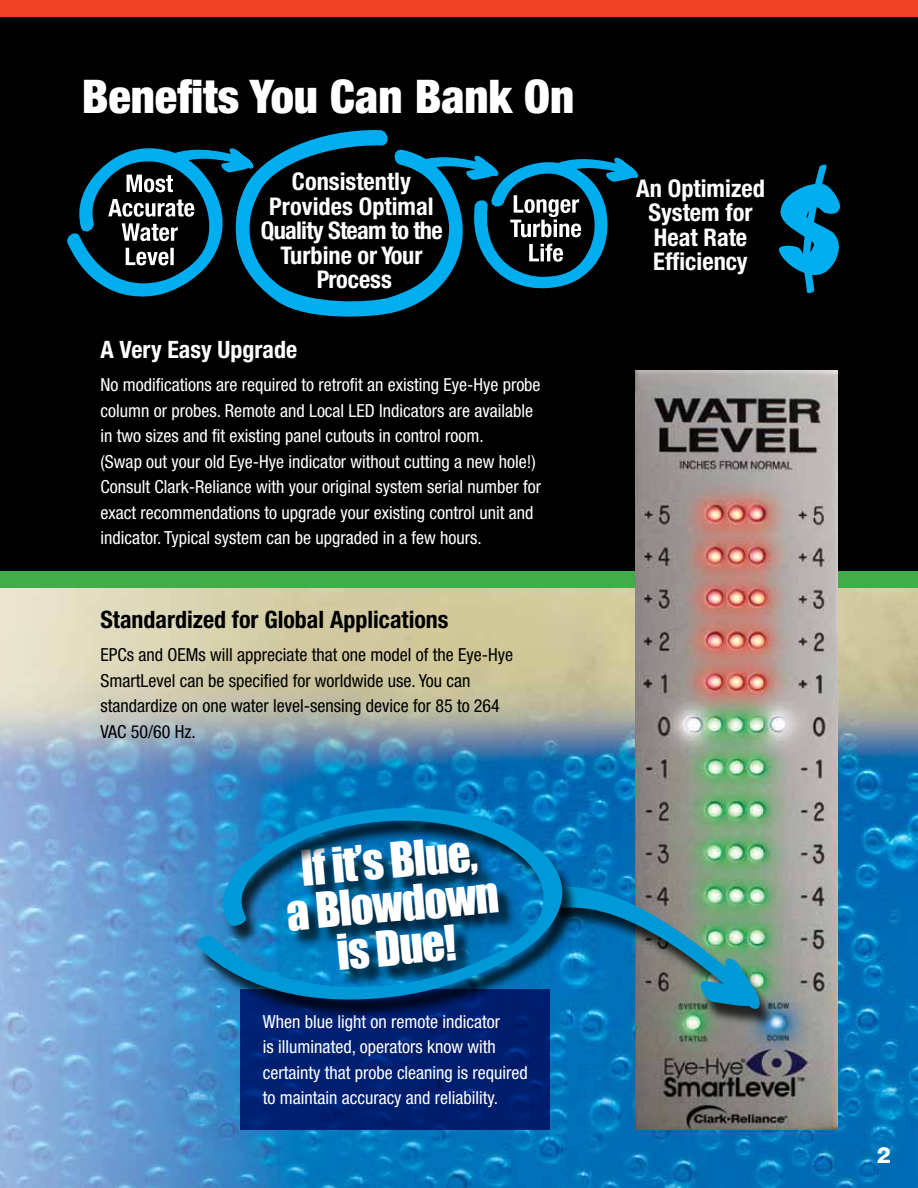
<style>
.page{position:relative;width:918px;height:1188px;background:#fff}
.page>*{position:absolute;margin:0;border:0;box-sizing:border-box;transform-origin:0 0}
.t1{font:900 condensed 46.5px "Helvetica Neue";color:#fff}
.t2{font:45px/43.5px "Impact";color:#fff;text-align:center}
.t3{font:700 condensed 24.45px/24.5px "Helvetica Neue LT Std";color:#fff;text-align:center}
.t4{font:700 condensed 24px "Helvetica Neue LT Std";color:#000}
.t5{font:700 condensed 24px "Helvetica Neue LT Std";color:#fff}
.t6{font:800 22.5px "Helvetica Neue LT Std";color:#fff}
.t7{font:condensed 18px/25.5px "Helvetica Neue LT Std";color:#fff}
.t8{font:condensed 18px/25.5px "Helvetica Neue LT Std";color:#000}
</style>
<div class="page">
<img style="left:0;top:587px;width:918px;height:601px">
<div style="left:0;top:2px;width:918px;height:577px;background:#000"></div>
<div style="left:0;top:0;width:918px;height:17px;background:#ef4123"></div>
<div style="left:0;top:571px;width:918px;height:16px;background:#41ad49"></div>
<svg style="left:778px;top:164px;width:62px;height:130px"></svg>
<svg style="left:67px;top:132px;width:572px;height:185px"></svg>
<img style="left:635px;top:371px;width:203px;height:759px">
<div style="left:240px;top:989px;width:310px;height:140px;background:#001e6f"></div>
<div style="left:548px;top:891px;width:227px;height:138px;background:#000;opacity:.75"></div>
<img style="left:578px;top:884px;width:185px;height:129px">
<div style="left:197px;top:813px;width:381px;height:207px;background:#000;opacity:.75"></div>
<svg style="left:196px;top:806px;width:377px;height:197px"></svg>
<h1 class="t1" style="left:82px;top:67px;width:494px">Benefits You Can Bank On</h1>
<h3 class="t3" style="left:261px;top:169px;width:183px">Consistently<br>Provides Optimal<br>Quality Steam to the<br>Turbine or Your<br>Process</h3>
<h3 class="t5" style="left:100px;top:335px;width:198px">A Very Easy Upgrade</h3>
<p class="t7" style="left:100px;top:372px;width:442px">No modifications are required to retrofit an existing Eye-Hye probe column or probes. Remote and Local LED Indicators are available in two sizes and fit existing panel cutouts in control room.<br>(Swap out your old Eye-Hye indicator without cutting a new hole!)<br>Consult Clark-Reliance with your original system serial number for exact recommendations to upgrade your existing control unit and indicator. Typical system can be upgraded in a few hours.</p>
<h3 class="t4" style="left:100px;top:605px;width:350px">Standardized for Global Applications</h3>
<p class="t8" style="left:100px;top:642px;width:414px">EPCs and OEMs will appreciate that one model of the Eye-Hye SmartLevel can be specified for worldwide use. You can standardize on one water level-sensing device for 85 to 264<br>VAC 50/60 Hz.</p>
<h2 class="t2" style="left:281px;top:847px;width:214px;rotate:-5deg">If it’s Blue,<br>a Blowdown is Due!</h2>
<p class="t7" style="left:263px;top:1009px;width:266px">When blue light on remote indicator<br>is illuminated, operators know with certainty that probe cleaning is required to maintain accuracy and reliability.</p>
<h3 class="t3" style="left:636px;top:176px;width:130px">An Optimized<br>System for<br>Heat Rate<br>Efficiency</h3>
<p class="t6" style="left:877px;top:1142px;width:16px">2</p>
</div>
